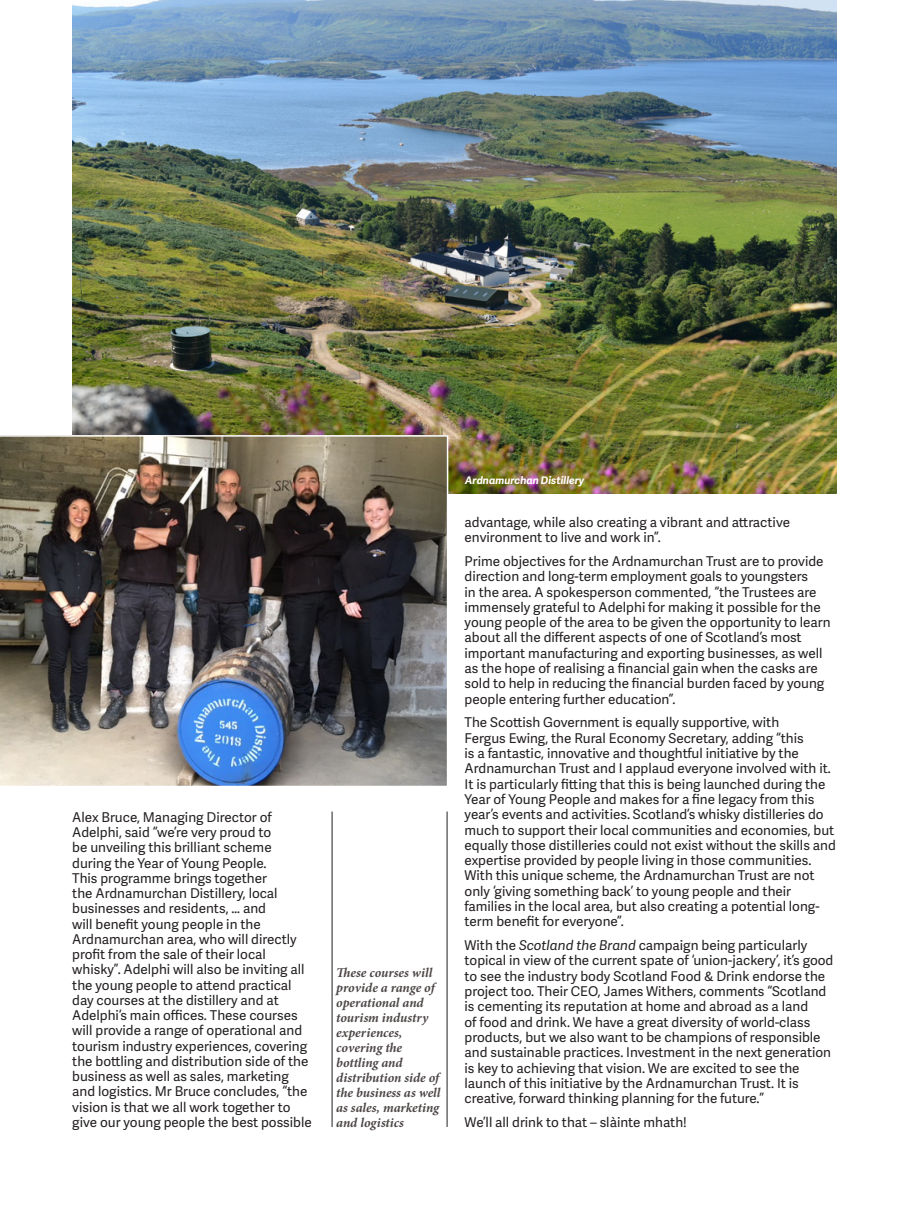
<style>
.page{position:relative;width:909px;height:1212px;background:#fff}
.page>*{position:absolute;margin:0;border:0;box-sizing:border-box;transform-origin:0 0}
.Para2{font:13.5px/15.3px "Adelle Sans";color:#231f20}
.Excerpt{font:italic 700 13.5px/15px "Minion Pro";letter-spacing:-.005em;color:#4d4646}
.PhotoByLine{font:italic 700 10.5px "Adelle Sans";color:#fff}
.s1{font-style:italic}
</style>
<div class="page">
<hr style="left:332px;top:811px;width:1px;height:316px;background:#231f20">
<hr style="left:447px;top:811px;width:1px;height:316px;background:#231f20">
<img style="left:72px;top:0;width:765px;height:493px">
<img style="left:0;top:435px;width:448px;height:351px">
<p class="Para2" style="left:72px;top:809px;width:241px">Alex Bruce, Managing Director of Adelphi, said “we’re very proud to<br>be unveiling this brilliant scheme during the Year of Young People.<br>This programme brings together<br>the Ardnamurchan Distillery, local businesses and residents, … and<br>will benefit young people in the Ardnamurchan area, who will directly profit from the sale of their local whisky”. Adelphi will also be inviting all the young people to attend practical day courses at the distillery and at Adelphi’s main offices. These courses will provide a range of operational and tourism industry experiences, covering the bottling and distribution side of the business as well as sales, marketing and logistics. Mr Bruce concludes, “the vision is that we all work together to give our young people the best possible</p>
<p class="Excerpt" style="left:336px;top:965px;width:106px">These courses will provide a range of operational and tourism industry experiences, covering the bottling and distribution side of the business as well as sales, marketing and logistics</p>
<p class="PhotoByLine" style="left:465px;top:473px;width:121px">Ardnamurchan Distillery</p>
<p class="Para2" style="left:465px;top:514px;width:327px">advantage, while also creating a vibrant and attractive environment to live and work in”.</p>
<p class="Para2" style="left:465px;top:553px;width:367px">Prime objectives for the Ardnamurchan Trust are to provide direction and long-term employment goals to youngsters<br>in the area. A spokesperson commented, “the Trustees are immensely grateful to Adelphi for making it possible for the young people of the area to be given the opportunity to learn about all the different aspects of one of Scotland’s most important manufacturing and exporting businesses, as well as the hope of realising a financial gain when the casks are sold to help in reducing the financial burden faced by young people entering further education”.</p>
<p class="Para2" style="left:465px;top:714px;width:373px">The Scottish Government is equally supportive, with<br>Fergus Ewing, the Rural Economy Secretary, adding “this<br>is a fantastic, innovative and thoughtful initiative by the Ardnamurchan Trust and I applaud everyone involved with it.<br>It is particularly fitting that this is being launched during the Year of Young People and makes for a fine legacy from this year’s events and activities. Scotland’s whisky distilleries do much to support their local communities and economies, but equally those distilleries could not exist without the skills and expertise provided by people living in those communities.<br>With this unique scheme, the Ardnamurchan Trust are not only ‘giving something back’ to young people and their families in the local area, but also creating a potential long&shy;term benefit for everyone”.</p>
<p class="Para2" style="left:465px;top:937px;width:370px">With the <span class="s1">Scotland the Brand</span> campaign being particularly topical in view of the current spate of ‘union-jackery’, it’s good to see the industry body Scotland Food &amp; Drink endorse the project too. Their CEO, James Withers, comments “Scotland is cementing its reputation at home and abroad as a land<br>of food and drink. We have a great diversity of world-class products, but we also want to be champions of responsible and sustainable practices. Investment in the next generation is key to achieving that vision. We are excited to see the launch of this initiative by the Ardnamurchan Trust. It is creative, forward thinking planning for the future.”</p>
<p class="Para2" style="left:465px;top:1114px;width:224px">We’ll all drink to that – slàinte mhath!</p>
</div>
